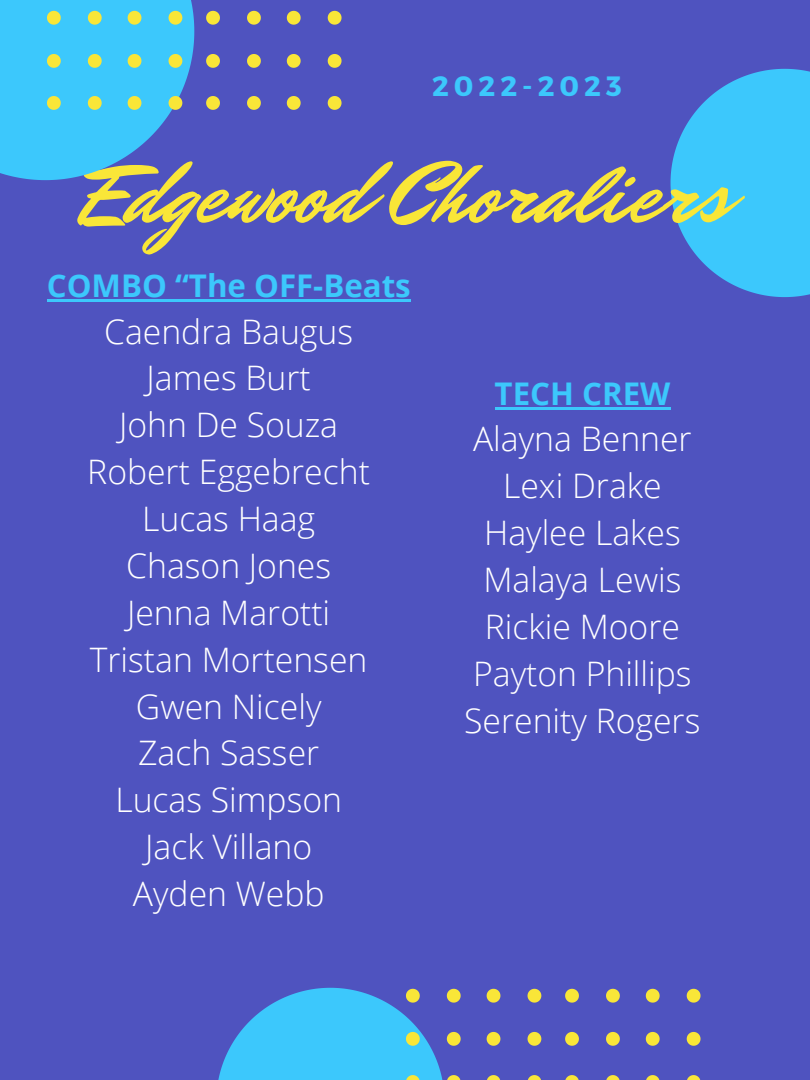
<style>
.page{position:relative;width:810px;height:1080px;background:#4f53bf}
.page>*{position:absolute;margin:0;border:0;box-sizing:border-box;transform-origin:0 0}
.t1{font:89.31px "Mr Dafoe";color:#f9e638}
.t2{font:300 33.75px "Open Sans";color:#fff}
.t3{font:700 31.25px "Open Sans";color:#3cc8fc}
.t4{font:700 28px "Montserrat";letter-spacing:.18em;color:#3cc8fc}
</style>
<div class="page">
<svg style="left:671px;top:69px;width:139px;height:228px"></svg>
<svg style="left:206px;top:11px;width:14px;height:14px"></svg>
<svg style="left:206px;top:54px;width:14px;height:14px"></svg>
<svg style="left:206px;top:96px;width:14px;height:14px"></svg>
<svg style="left:247px;top:11px;width:14px;height:14px"></svg>
<svg style="left:247px;top:54px;width:14px;height:14px"></svg>
<svg style="left:247px;top:96px;width:14px;height:14px"></svg>
<svg style="left:287px;top:11px;width:14px;height:14px"></svg>
<svg style="left:287px;top:54px;width:14px;height:14px"></svg>
<svg style="left:287px;top:96px;width:14px;height:14px"></svg>
<svg style="left:328px;top:11px;width:14px;height:14px"></svg>
<svg style="left:328px;top:54px;width:14px;height:14px"></svg>
<svg style="left:328px;top:96px;width:14px;height:14px"></svg>
<svg style="left:0;top:0;width:194px;height:180px;background:#48b9e9"></svg>
<svg style="left:565px;top:989px;width:14px;height:14px"></svg>
<svg style="left:565px;top:1032px;width:14px;height:14px"></svg>
<svg style="left:565px;top:1075px;width:14px;height:5px"></svg>
<svg style="left:606px;top:989px;width:14px;height:14px"></svg>
<svg style="left:606px;top:1032px;width:14px;height:14px"></svg>
<svg style="left:606px;top:1075px;width:14px;height:5px"></svg>
<svg style="left:646px;top:989px;width:14px;height:14px"></svg>
<svg style="left:646px;top:1032px;width:14px;height:14px"></svg>
<svg style="left:646px;top:1075px;width:14px;height:5px"></svg>
<svg style="left:687px;top:989px;width:14px;height:14px"></svg>
<svg style="left:687px;top:1032px;width:14px;height:14px"></svg>
<svg style="left:687px;top:1075px;width:14px;height:5px"></svg>
<svg style="left:218px;top:988px;width:243px;height:92px"></svg>
<svg style="left:487px;top:989px;width:13px;height:14px"></svg>
<svg style="left:487px;top:1032px;width:13px;height:14px"></svg>
<svg style="left:487px;top:1075px;width:13px;height:5px"></svg>
<svg style="left:528px;top:989px;width:13px;height:14px"></svg>
<svg style="left:528px;top:1032px;width:13px;height:14px"></svg>
<svg style="left:528px;top:1075px;width:13px;height:5px"></svg>
<hr style="left:47px;top:299px;width:364px;height:3px;background:#3cc8fc">
<hr style="left:495px;top:407px;width:175px;height:3px;background:#3cc8fc">
<p class="t4" style="left:432px;top:68px;width:191px">2022-2023</p>
<p class="t1" style="left:82px;top:134px;width:648px">Edgewood Choraliers</p>
<p class="t3" style="left:47px;top:264px;width:365px">COMBO “The OFF-Beats</p>
<p class="t2" style="left:104px;top:308px;width:251px">Caendra Baugus</p>
<p class="t2" style="left:147px;top:354px;width:166px">James Burt</p>
<p class="t2" style="left:119px;top:401px;width:221px">John De Souza</p>
<p class="t2" style="left:87px;top:448px;width:284px">Robert Eggebrecht</p>
<p class="t2" style="left:142px;top:495px;width:175px">Lucas Haag</p>
<p class="t2" style="left:126px;top:542px;width:206px">Chason Jones</p>
<p class="t2" style="left:127px;top:589px;width:205px">Jenna Marotti</p>
<p class="t2" style="left:90px;top:636px;width:279px">Tristan Mortensen</p>
<p class="t2" style="left:136px;top:683px;width:187px">Gwen Nicely</p>
<p class="t2" style="left:138px;top:729px;width:183px">Zach Sasser</p>
<p class="t2" style="left:115px;top:776px;width:228px">Lucas Simpson</p>
<p class="t2" style="left:145px;top:823px;width:169px">Jack Villano</p>
<p class="t2" style="left:133px;top:870px;width:193px">Ayden Webb</p>
<p class="t3" style="left:495px;top:371px;width:177px">TECH CREW</p>
<p class="t2" style="left:473px;top:415px;width:220px">Alayna Benner</p>
<p class="t2" style="left:503px;top:462px;width:160px">Lexi Drake</p>
<p class="t2" style="left:484px;top:509px;width:198px">Haylee Lakes</p>
<p class="t2" style="left:483px;top:556px;width:200px">Malaya Lewis</p>
<p class="t2" style="left:485px;top:603px;width:197px">Rickie Moore</p>
<p class="t2" style="left:473px;top:650px;width:220px">Payton Phillips</p>
<p class="t2" style="left:464px;top:696px;width:238px">Serenity Rogers</p>
</div>
